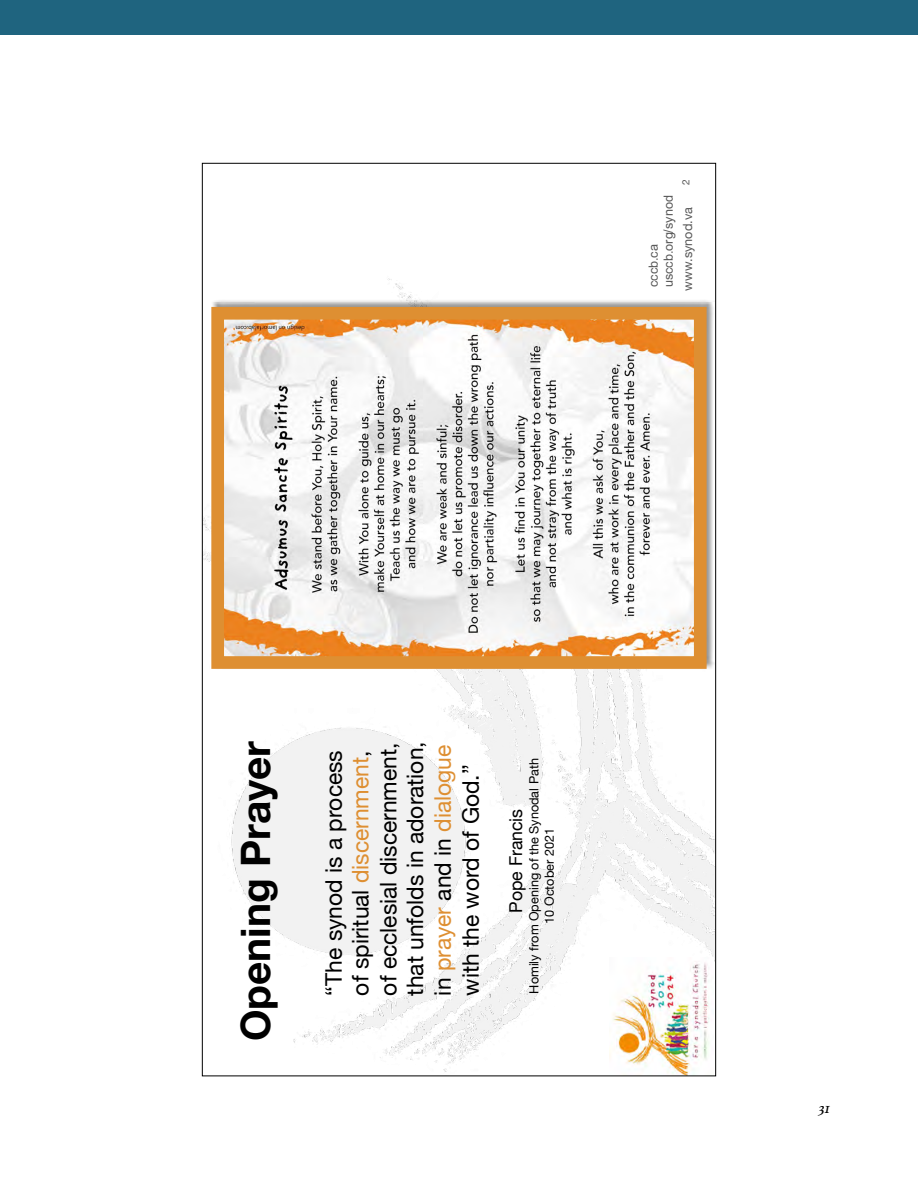
<style>
.page{position:relative;width:918px;height:1188px;background:#fff}
.page>*{position:absolute;margin:0;border:0;box-sizing:border-box;transform-origin:0 0}
.t1{font:700 40.5px "Helvetica Neue";color:#000}
.t2{font:22.8px/27.5px "Helvetica Neue";color:#000}
.t3{font:17.7px "Helvetica Neue";color:#000}
.t4{font:italic 15px "Athelas";color:#000}
.t5{font:12.6px/15.1px "Helvetica Neue";color:#000;text-align:center}
.t6{font:12.6px/15.1px "Arial";color:#595959}
.t7{font:12.6px "Helvetica Neue";color:#595959}
.t8{font:10.2px "Helvetica Neue";color:#595959}
.s1{color:#de8f32}
</style>
<div class="page">
<div style="left:0;top:0;width:918px;height:35px;background:#1f647f"></div>
<img style="left:204px;top:278px;width:510px;height:794px">
<img style="left:209px;top:297px;width:505px;height:374px">
<img style="left:225px;top:321px;width:468px;height:334px">
<div style="left:211px;top:307px;width:496px;height:362px;border:13px solid #de8f32"></div>
<div style="left:641px;top:181px;width:40px;height:115px;background:#fff"></div>
<img style="left:609px;top:957px;width:105px;height:117px">
<p class="t8" style="left:678px;top:185px;width:7px;rotate:-90deg">2</p>
<p class="t6" style="left:646px;top:287px;width:93px;rotate:-90deg">cccb.ca usccb.org/synod</p>
<p class="t7" style="left:679px;top:291px;width:85px;rotate:-90deg">www.synod.va</p>
<h1 class="t1" style="left:224px;top:1041px;width:302px;rotate:-90deg">Opening Prayer</h1>
<p class="t2" style="left:321px;top:996px;width:256px;rotate:-90deg">“The synod is a process of spiritual <span class="s1">discernment</span>, of ecclesial discernment, that unfolds in adoration, in <span class="s1">prayer</span> and in <span class="s1">dialogue </span>with the word of God.”</p>
<p class="t5" style="left:527px;top:994px;width:237px;rotate:-90deg">Homily from Opening of the Synodal Path<br>10 October 2021</p>
<p class="t3" style="left:503px;top:913px;width:106px;rotate:-90deg">Pope Francis</p>
<p class="t4" style="left:819px;top:1097px;width:13px">31</p>
</div>
